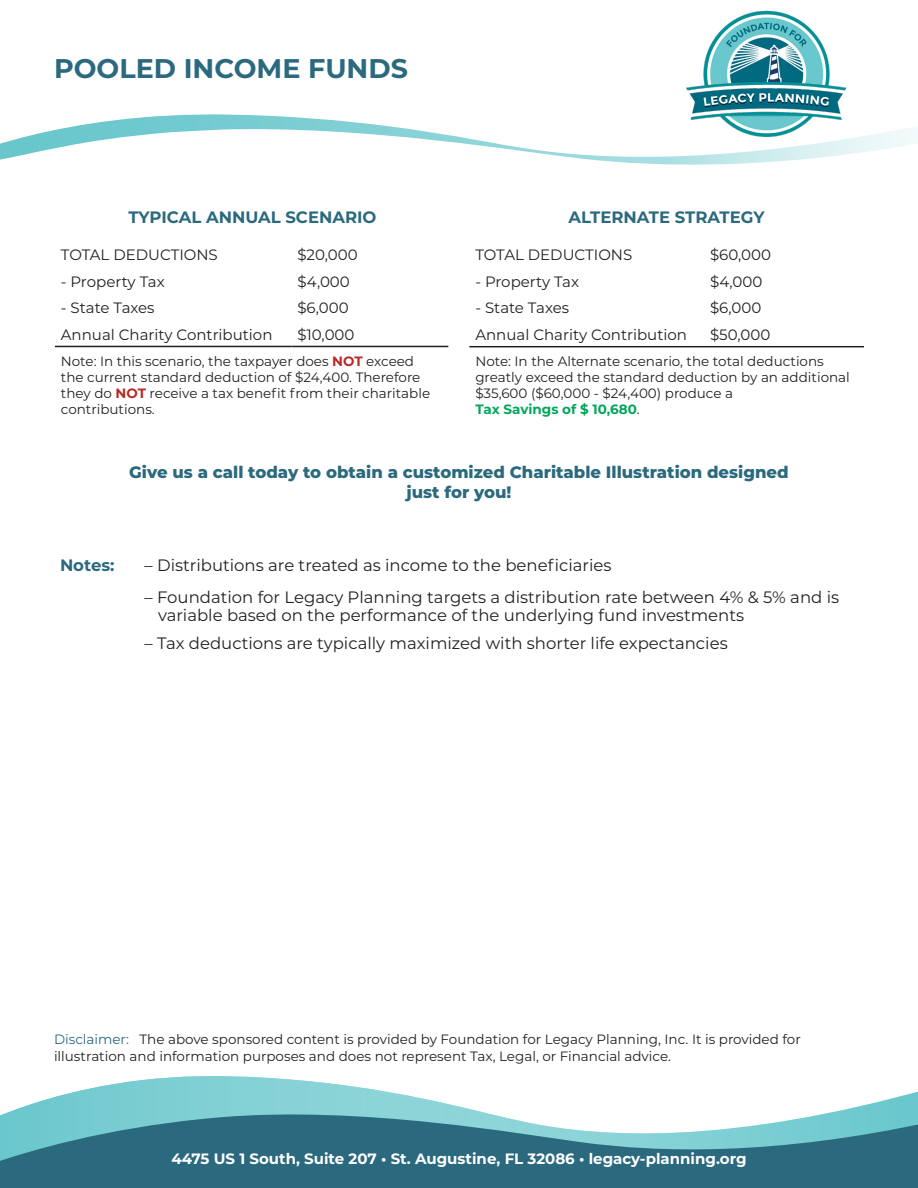
<style>
.page{position:relative;width:918px;height:1188px;background:#fff}
.page>*{position:absolute;margin:0;border:0;box-sizing:border-box;transform-origin:0 0}
.t1{font:700 27px "Montserrat";color:#2b697e}
.t2{font:16.5px/18px "Montserrat";color:#231f20}
.t3{font:800 16.5px/19.8px "Montserrat";color:#2b697d;text-align:center}
.t4{font:700 16.5px "Montserrat";color:#2b697e}
.t5{font:15px "Montserrat";color:#231f20}
.Small_Type{font:700 15px "Montserrat";color:#fff}
.t6{font:13.5px/16.2px "Montserrat";color:#231f20}
.t7{font:700 13.5px "Montserrat";color:#00a75a}
.s1{font-weight:700;color:#b62b25}
.s2{font-weight:400;color:#231f20}
.s3{color:#2b697e}
</style>
<div class="page">
<svg style="left:26px;top:1076px;width:892px;height:30px"></svg>
<svg style="left:0;top:1106px;width:918px;height:82px;background:#528f9e"></svg>
<img style="left:686px;top:10px;width:161px;height:103px">
<svg style="left:0;top:113px;width:918px;height:52px"></svg>
<hr style="left:55px;top:346px;width:236px;height:1px;background:#231f20">
<hr style="left:291px;top:346px;width:157px;height:1px;background:#231f20">
<hr style="left:469px;top:346px;width:235px;height:1px;background:#231f20">
<hr style="left:704px;top:346px;width:160px;height:1px;background:#231f20">
<p class="t1" style="left:54px;top:49px;width:355px">POOLED INCOME FUNDS</p>
<p class="t4" style="left:129px;top:205px;width:249px">TYPICAL ANNUAL SCENARIO</p>
<p class="t4" style="left:569px;top:205px;width:198px">ALTERNATE STRATEGY</p>
<p class="t5" style="left:61px;top:245px;width:158px">TOTAL DEDUCTIONS</p>
<p class="t5" style="left:297px;top:245px;width:62px">$20,000</p>
<p class="t5" style="left:61px;top:271px;width:105px">- Property Tax</p>
<p class="t5" style="left:297px;top:271px;width:54px">$4,000</p>
<p class="t5" style="left:61px;top:298px;width:95px">- State Taxes</p>
<p class="t5" style="left:297px;top:298px;width:53px">$6,000</p>
<p class="t5" style="left:61px;top:324px;width:213px">Annual Charity Contribution</p>
<p class="t5" style="left:297px;top:324px;width:59px">$10,000</p>
<p class="t6" style="left:61px;top:352px;width:371px">Note: In this scenario, the taxpayer does <span class="s1">NOT</span> exceed the current standard deduction of $24,400. Therefore they do <span class="s1">NOT</span> receive a tax benefit from their charitable contributions.</p>
<p class="t5" style="left:475px;top:245px;width:158px">TOTAL DEDUCTIONS</p>
<p class="t5" style="left:710px;top:245px;width:62px">$60,000</p>
<p class="t5" style="left:475px;top:271px;width:105px">- Property Tax</p>
<p class="t5" style="left:710px;top:271px;width:54px">$4,000</p>
<p class="t5" style="left:475px;top:298px;width:95px">- State Taxes</p>
<p class="t5" style="left:710px;top:298px;width:53px">$6,000</p>
<p class="t5" style="left:475px;top:324px;width:213px">Annual Charity Contribution</p>
<p class="t5" style="left:710px;top:324px;width:62px">$50,000</p>
<p class="t6" style="left:475px;top:352px;width:376px">Note: In the Alternate scenario, the total deductions greatly exceed the standard deduction by an additional $35,600 ($60,000 - $24,400) produce a</p>
<p class="t7" style="left:475px;top:400px;width:166px">Tax Savings of $ 10,680<span class="s2">.</span></p>
<p class="t3" style="left:129px;top:461px;width:661px">Give us a call today to obtain a customized Charitable Illustration designed just for you!</p>
<p class="t4" style="left:60px;top:553px;width:56px">Notes:</p>
<p class="t2" style="left:145px;top:556px;width:468px">– Distributions are treated as income to the beneficiaries</p>
<p class="t2" style="left:158px;top:587px;width:683px;text-indent:-14px">– Foundation for Legacy Planning targets a distribution rate between 4% &amp; 5% and is variable based on the performance of the underlying fund investments</p>
<p class="t2" style="left:145px;top:633px;width:585px">– Tax deductions are typically maximized with shorter life expectancies</p>
<p class="t6" style="left:54px;top:1031px;width:748px"><span class="s3">Disclaimer:</span> The above sponsored content is provided by Foundation for Legacy Planning, Inc. It is provided for illustration and information purposes and does not represent Tax, Legal, or Financial advice.</p>
<p class="Small_Type" style="left:171px;top:1147px;width:577px">4475 US 1 South, Suite 207 • St. Augustine, FL 32086 • legacy-planning.org</p>
</div>
